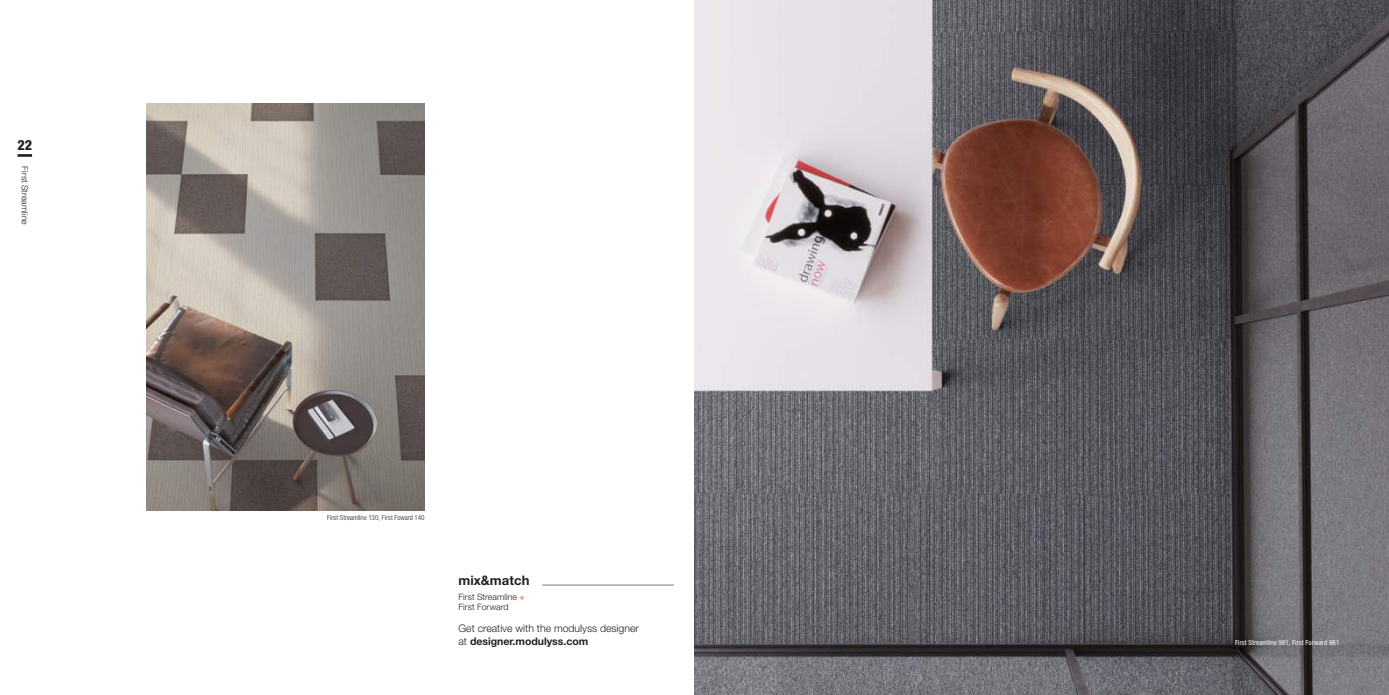
<style>
.page{position:relative;width:1389px;height:695px;background:#fff}
.page>*{position:absolute;margin:0;border:0;box-sizing:border-box;transform-origin:0 0}
.t1{font:800 condensed 14px "Helvetica Neue LT Std";color:#231f20}
.t2{font:700 13.12px "Helvetica Neue LT Std";letter-spacing:.005em;color:#231f20}
.t3{font:300 10.5px/13.1px "Helvetica Neue LT Std";color:#231f20}
.t4{font:300 8.75px/10.5px "Helvetica Neue LT Std";letter-spacing:.005em;color:#231f20}
.t5{font:condensed 7px "Helvetica Neue LT Std";letter-spacing:.01em;color:#fff}
.t6{font:300 condensed 7px "Helvetica Neue LT Std";letter-spacing:.01em;color:#231f20}
.s1{font-weight:700}
.s2{font-weight:700;color:#f5804c}
</style>
<div class="page">
<img style="left:694px;top:0;width:695px;height:694px">
<hr style="left:542px;top:584px;width:132px;height:1px;background:#76787b">
<img style="left:147px;top:103px;width:278px;height:407px">
<hr style="left:18px;top:154px;width:14px;height:3px;background:#231f20">
<h1 class="t1" style="left:18px;top:136px;width:16px">22</h1>
<p class="t4" style="left:30px;top:166px;width:60px;rotate:90deg">First Streamline</p>
<p class="t6" style="left:327px;top:513px;width:99px">First Streamline 130, First Foward 140</p>
<p class="t2" style="left:459px;top:572px;width:73px">mix&amp;match</p>
<p class="t3" style="left:459px;top:621px;width:182px">Get creative with the modulyss designer at <span class="s1">designer.modulyss.com</span></p>
<p class="t4" style="left:459px;top:591px;width:68px">First Streamline <span class="s2">+<br></span>First Forward</p>
<p class="t5" style="left:1235px;top:638px;width:106px">First Streamline 961, First Forward 961</p>
</div>
